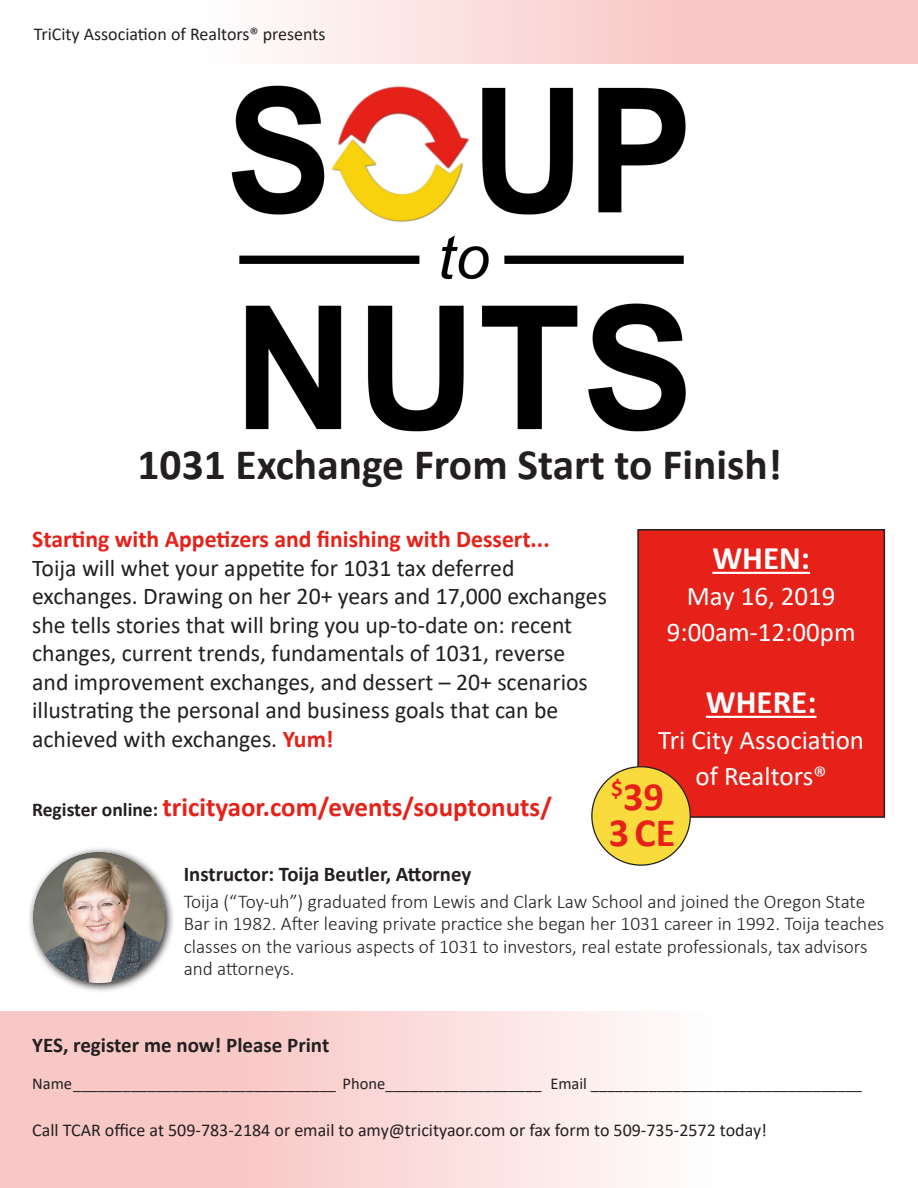
<style>
.page{position:relative;width:918px;height:1188px;background:#fff}
.page>*{position:absolute;margin:0;border:0;box-sizing:border-box;transform-origin:0 0}
.t1{font:700 43.5px "Calibri";color:#231f20}
.t2{font:700 40.2px "Calibri";color:#e62119}
.t3{font:700 33px "Calibri";color:#fff}
.t4{font:27px "Calibri";color:#fff}
.t5{font:700 27px "Calibri";color:#e62119}
.t6{font:24px/28.5px "Calibri";color:#231f20}
.t7{font:700 24px "Calibri";color:#e62119}
.t8{font:700 21px "Calibri";color:#231f20}
.t9{font:300 19.5px/22.5px "Calibri";color:#231f20}
.t10{font:18px "Calibri";color:#231f20}
.t11{font:16.5px "Calibri";color:#231f20}
.s1{font-weight:700;color:#e62119}
.s2{font-size:19.5px;color:#231f20}
</style>
<div class="page">
<div style="left:0;top:0;width:918px;height:64px;background:linear-gradient(to right,#fff,#f7bdba)"></div>
<div style="left:0;top:1012px;width:918px;height:176px;background:linear-gradient(to right,#f7bdba,#fff)"></div>
<img style="left:231px;top:85px;width:455px;height:347px">
<svg style="left:29px;top:848px;width:144px;height:143px"></svg>
<img style="left:34px;top:852px;width:131px;height:131px">
<div style="left:638px;top:530px;width:246px;height:287px;background:#e62119"></div>
<div style="left:637px;top:529px;width:248px;height:289px;border:2px solid #231f20"></div>
<hr style="left:712px;top:572px;width:98px;height:2px;background:#fff">
<hr style="left:706px;top:716px;width:111px;height:2px;background:#fff">
<div style="left:592px;top:767px;width:98px;height:98px;background:#f9db3d;border-radius:50%"></div>
<p class="t10" style="left:34px;top:21px;width:293px">TriCity Association of Realtors® presents</p>
<p class="t1" style="left:138px;top:434px;width:646px">1031 Exchange From Start to Finish!</p>
<p class="t7" style="left:32px;top:522px;width:519px">Starting with Appetizers and finishing with Dessert...</p>
<p class="t6" style="left:32px;top:553px;width:484px">Toija will whet your appetite for 1031 tax deferred</p>
<p class="t6" style="left:32px;top:581px;width:576px">exchanges. Drawing on her 20+ years and 17,000 exchanges she tells stories that will bring you up-to-date on: recent changes, current trends, fundamentals of 1031, reverse and improvement exchanges, and dessert – 20+ scenarios illustrating the personal and business goals that can be achieved with exchanges. <span class="s1">Yum!</span></p>
<p class="t3" style="left:712px;top:535px;width:99px">WHEN:</p>
<p class="t4" style="left:687px;top:577px;width:150px">May 16, 2019</p>
<p class="t4" style="left:667px;top:613px;width:190px">9:00am-12:00pm</p>
<p class="t3" style="left:706px;top:679px;width:112px">WHERE:</p>
<p class="t4" style="left:658px;top:721px;width:207px">Tri City Association</p>
<p class="t4" style="left:695px;top:757px;width:133px">of Realtors®</p>
<p class="t2" style="left:611px;top:768px;width:54px"><sup>$</sup>39</p>
<p class="t2" style="left:609px;top:805px;width:68px">3 CE</p>
<p class="t5" style="left:32px;top:788px;width:521px"><span class="s2">Register online:</span> tricityaor.com/events/souptonuts/</p>
<p class="t8" style="left:184px;top:859px;width:289px">Instructor: Toija Beutler, Attorney</p>
<p class="t9" style="left:184px;top:890px;width:702px">Toija (“Toy-uh”) graduated from Lewis and Clark Law School and joined the Oregon State Bar in 1982. After leaving private practice she began her 1031 career in 1992. Toija teaches classes on the various aspects of 1031 to investors, real estate professionals, tax advisors and attorneys.</p>
<p class="t8" style="left:32px;top:1030px;width:299px">YES, register me now! Please Print</p>
<p class="t11" style="left:32px;top:1073px;width:831px">Name________________________________ Phone___________________ Email _________________________________</p>
<p class="t10" style="left:32px;top:1118px;width:736px">Call TCAR office at 509-783-2184 or email to amy@tricityaor.com or fax form to 509-735-2572 today!</p>
</div>
